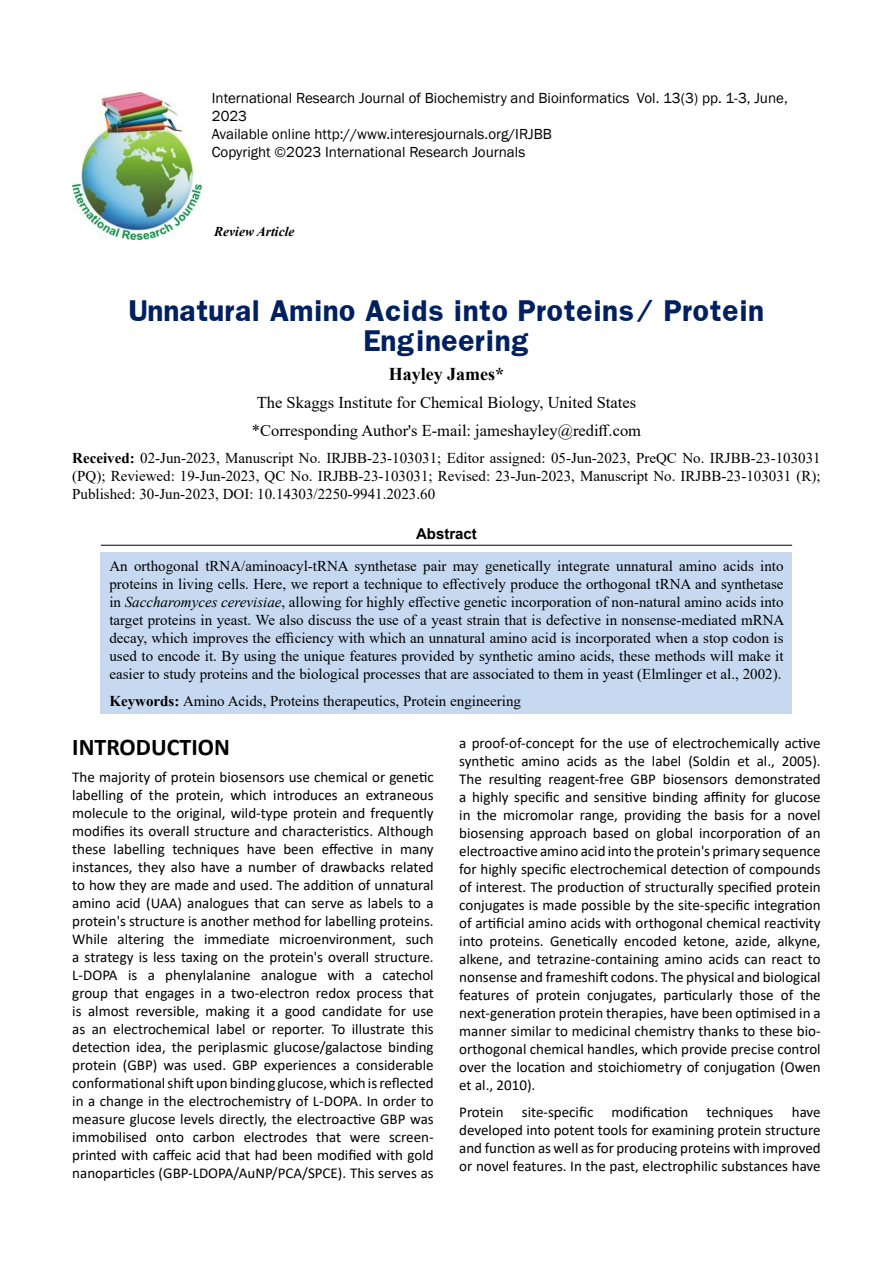
<style>
.page{position:relative;width:893px;height:1263px;background:#fff}
.page>*{position:absolute;margin:0;border:0;box-sizing:border-box;transform-origin:0 0}
.t1{font:700 25.5px/30px "Franklin";color:#002060;text-align:center}
.t2{font:700 24px "Calibri";color:#000}
.t3{font:700 18px "Times New Roman";color:#000}
.t4{font:16.5px/28.3px "Times New Roman";color:#000;text-align:center}
.t5{font:15px/18px "Calibri";color:#000;text-align:justify}
.t6{font:15px/18px "Times New Roman";color:#000;text-align:justify}
.t7{font:15px/18px "Franklin Gothic";color:#000}
.t8{font:700 15px "Arial";color:#000}
.t9{font:italic 700 13.5px "Times New Roman";color:#000101}
.s1{font-weight:700}
.s2{font-style:italic}
</style>
<div class="page">
<img style="left:72px;top:93px;width:129px;height:147px">
<hr style="left:101px;top:545px;width:691px;height:1px;background:#000">
<div style="left:101px;top:552px;width:691px;height:162px;background:#c6d9f1"></div>
<p class="t7" style="left:212px;top:90px;width:577px">International Research Journal of Biochemistry and Bioinformatics Vol. 13(3) pp. 1-3, June, 2023<br>Available online http://www.interesjournals.org/IRJBB<br>Copyright ©2023 International Research Journals</p>
<p class="t9" style="left:214px;top:222px;width:82px">Review Article</p>
<h1 class="t1" style="left:129px;top:296px;width:636px">Unnatural Amino Acids into Proteins/ Protein<br>Engineering</h1>
<p class="t3" style="left:389px;top:361px;width:117px">Hayley James*</p>
<p class="t4" style="left:252px;top:388px;width:391px">The Skaggs Institute for Chemical Biology, United States *Corresponding Author's E-mail: jameshayley@rediff.com</p>
<p class="t6" style="left:72px;top:448px;width:750px"><span class="s1">Received:</span> 02-Jun-2023, Manuscript No. IRJBB-23-103031; Editor assigned: 05-Jun-2023, PreQC No. IRJBB-23-103031 (PQ); Reviewed: 19-Jun-2023, QC No. IRJBB-23-103031; Revised: 23-Jun-2023, Manuscript No. IRJBB-23-103031 (R); Published: 30-Jun-2023, DOI: 10.14303/2250-9941.2023.60</p>
<p class="t8" style="left:416px;top:523px;width:62px">Abstract</p>
<p class="t6" style="left:109px;top:557px;width:677px">An orthogonal tRNA/aminoacyl-tRNA synthetase pair may genetically integrate unnatural amino acids into proteins in living cells. Here, we report a technique to effectively produce the orthogonal tRNA and synthetase in <span class="s2">Saccharomyces cerevisiae</span>, allowing for highly effective genetic incorporation of non-natural amino acids into target proteins in yeast. We also discuss the use of a yeast strain that is defective in nonsense-mediated mRNA decay, which improves the efficiency with which an unnatural amino acid is incorporated when a stop codon is used to encode it. By using the unique features provided by synthetic amino acids, these methods will make it easier to study proteins and the biological processes that are associated to them in yeast (Elmlinger et al., 2002).</p>
<p class="t6" style="left:109px;top:691px;width:413px"><span class="s1">Keywords:</span> Amino Acids, Proteins therapeutics, Protein engineering</p>
<h2 class="t2" style="left:72px;top:730px;width:159px">INTRODUCTION</h2>
<p class="t5" style="left:72px;top:767px;width:363px">The majority of protein biosensors use chemical or genetic labelling of the protein, which introduces an extraneous molecule to the original, wild-type protein and frequently modifies its overall structure and characteristics. Although these labelling techniques have been effective in many instances, they also have a number of drawbacks related to how they are made and used. The addition of unnatural amino acid (UAA) analogues that can serve as labels to a protein's structure is another method for labelling proteins.<br>While altering the immediate microenvironment, such a strategy is less taxing on the protein's overall structure.<br>L-DOPA is a phenylalanine analogue with a catechol group that engages in a two-electron redox process that is almost reversible, making it a good candidate for use as an electrochemical label or reporter. To illustrate this detection idea, the periplasmic glucose/galactose binding protein (GBP) was used. GBP experiences a considerable conformational shift upon binding glucose, which is reflected in a change in the electrochemistry of L-DOPA. In order to measure glucose levels directly, the electroactive GBP was immobilised onto carbon electrodes that were screen&shy;printed with caffeic acid that had been modified with gold nanoparticles (GBP-LDOPA/AuNP/PCA/SPCE). This serves as</p>
<p class="t5" style="left:459px;top:734px;width:363px">a proof-of-concept for the use of electrochemically active synthetic amino acids as the label (Soldin et al., 2005).<br>The resulting reagent-free GBP biosensors demonstrated a highly specific and sensitive binding affinity for glucose in the micromolar range, providing the basis for a novel biosensing approach based on global incorporation of an electroactive amino acid into the protein's primary sequence for highly specific electrochemical detection of compounds of interest. The production of structurally specified protein conjugates is made possible by the site-specific integration of artificial amino acids with orthogonal chemical reactivity into proteins. Genetically encoded ketone, azide, alkyne, alkene, and tetrazine-containing amino acids can react to nonsense and frameshift codons. The physical and biological features of protein conjugates, particularly those of the next-generation protein therapies, have been optimised in a manner similar to medicinal chemistry thanks to these bio&shy;orthogonal chemical handles, which provide precise control over the location and stoichiometry of conjugation (Owen et al., 2010).</p>
<p class="t5" style="left:459px;top:1102px;width:363px">Protein site-specific modification techniques have developed into potent tools for examining protein structure and function as well as for producing proteins with improved or novel features. In the past, electrophilic substances have</p>
</div>
